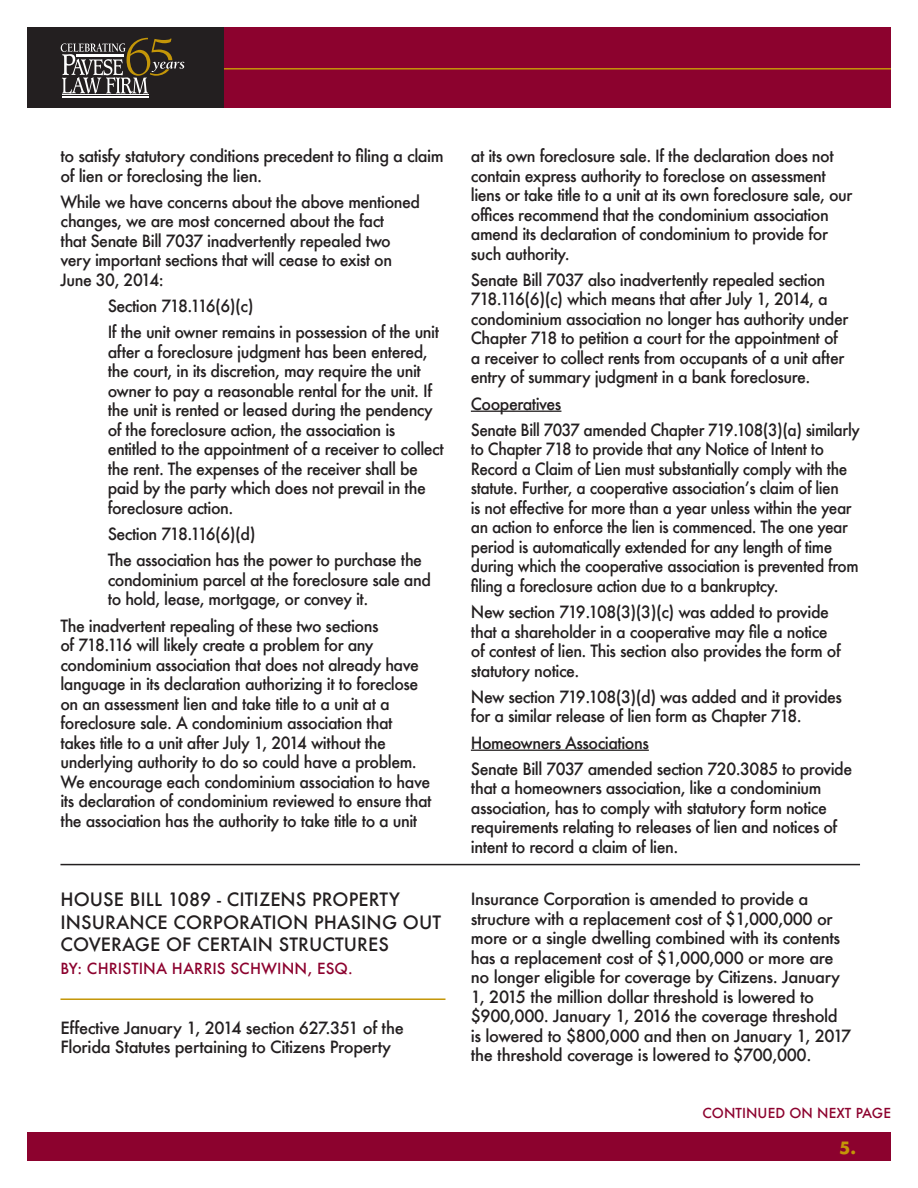
<style>
.page{position:relative;width:918px;height:1188px;background:#fff}
.page>*{position:absolute;margin:0;border:0;box-sizing:border-box;transform-origin:0 0}
.t1{font:500 18px/22.5px "Futura";letter-spacing:.005em;color:#231f20}
.t2{font:500 16.5px/19.5px "Futura";letter-spacing:-.03em;color:#231f20}
.t3{font:500 16.5px/19.5px "Futura";letter-spacing:-.03em;color:#231f20;scale:.94 1}
.t4{font:700 16.5px "Futura";color:#c49608}
.t5{font:500 15px "Futura";letter-spacing:.005em;color:#8c022e}
.t6{font:500 13.5px "Futura";letter-spacing:.005em;color:#8c022e}
</style>
<div class="page">
<div style="left:27px;top:27px;width:864px;height:81px;background:#8c022e"></div>
<hr style="left:132px;top:68px;width:759px;height:2px;background:#c49608">
<div style="left:27px;top:27px;width:197px;height:81px;background:#231f20"></div>
<hr style="left:62px;top:96px;width:87px;height:1px;background:#fff">
<hr style="left:62px;top:95px;width:87px;height:1px;background:#fff">
<svg style="left:61px;top:38px;width:123px;height:56px"></svg>
<div style="left:27px;top:1133px;width:864px;height:28px;background:#8c022e"></div>
<hr style="left:471px;top:411px;width:90px;height:1px;background:#231f20">
<hr style="left:471px;top:750px;width:178px;height:1px;background:#231f20">
<hr style="left:60px;top:864px;width:800px;height:1px;background:#231f20">
<hr style="left:60px;top:998px;width:385px;height:2px;background:#c49608">
<p class="t2" style="left:60px;top:146px;width:385px">to satisfy statutory conditions precedent to filing a claim of lien or foreclosing the lien.</p>
<p class="t2" style="left:60px;top:192px;width:361px">While we have concerns about the above mentioned changes, we are most concerned about the fact<br>that Senate Bill 7037 inadvertently repealed two very important sections that will cease to exist on June 30, 2014:</p>
<p class="t2" style="left:108px;top:293px;width:333px;line-height:26.2px">Section 718.116(6)(c)<br>If the unit owner remains in possession of the unit</p>
<p class="t2" style="left:108px;top:342px;width:338px">after a foreclosure judgment has been entered, the court, in its discretion, may require the unit owner to pay a reasonable rental for the unit. If the unit is rented or leased during the pendency of the foreclosure action, the association is entitled to the appointment of a receiver to collect the rent. The expenses of the receiver shall be paid by the party which does not prevail in the foreclosure action.</p>
<p class="t2" style="left:108px;top:521px;width:316px;line-height:26.2px">Section 718.116(6)(d)<br>The association has the power to purchase the</p>
<p class="t2" style="left:108px;top:570px;width:325px">condominium parcel at the foreclosure sale and to hold, lease, mortgage, or convey it.</p>
<p class="t2" style="left:60px;top:616px;width:373px">The inadvertent repealing of these two sections<br>of 718.116 will likely create a problem for any condominium association that does not already have language in its declaration authorizing it to foreclose on an assessment lien and take title to a unit at a foreclosure sale. A condominium association that takes title to a unit after July 1, 2014 without the underlying authority to do so could have a problem.<br>We encourage each condominium association to have its declaration of condominium reviewed to ensure that the association has the authority to take title to a unit</p>
<p class="t1" style="left:60px;top:888px;width:382px">House Bill 1089 - Citizens Property<br>I nsurance Corporation Phasing Out<br>Coverage of Certain Structures</p>
<p class="t5" style="left:60px;top:958px;width:181px">By: Ch ristina Harris Sch</p>
<p class="t5" style="left:261px;top:958px;width:93px">winn, Esq.</p>
<p class="t2" style="left:60px;top:1018px;width:345px">Effective January 1, 2014 section 627.351 of the<br>Florida Statutes pertaining to Citizens Property</p>
<p class="t2" style="left:471px;top:146px;width:383px">at its own foreclosure sale. If the declaration does not contain express authority to foreclose on assessment liens or take title to a unit at its own foreclosure sale, our offices recommend that the condominium association amend its declaration of condominium to provide for such authority.</p>
<p class="t2" style="left:471px;top:270px;width:379px">Senate Bill 7037 also inadvertently repealed section 718.116(6)(c) which means that after July 1, 2014, a condominium association no longer has authority under Chapter 718 to petition a court for the appointment of a receiver to collect rents from occupants of a unit after entry of summary judgment in a bank foreclosure.</p>
<p class="t2" style="left:471px;top:390px;width:391px;line-height:26.2px">Cooperatives<br>Senate Bill 7037 amended Chapter 719.108(3)(a) similarly</p>
<p class="t3" style="left:471px;top:439px;width:414px">to Chapter 718 to provide that any N otice of I ntent to Record a Claim of Lien must substantially comply with the statute. Further, a cooperative association’s claim of lien<br>is not effective for more than a year unless within the year an action to enforce the lien is commenced. The one year period is automatically extended for any length of time during which the cooperative association is prevented from filing a foreclosure action due to a bankruptcy.</p>
<p class="t2" style="left:471px;top:602px;width:371px">N ew section 719.108(3)(3)(c) was added to provide that a shareholder in a cooperative may file a notice of contest of lien. This section also provides the form of statutory notice.</p>
<p class="t2" style="left:471px;top:687px;width:373px">N ew section 719.108(3)(d) was added and it provides for a similar release of lien form as Chapter 718.</p>
<p class="t2" style="left:471px;top:729px;width:383px;line-height:26.2px">Homeowners Associations<br>Senate Bill 7037 amended section 720.3085 to provide</p>
<p class="t2" style="left:471px;top:778px;width:368px">that a homeowners association, like a condominium association, has to comply with statutory form notice requirements relating to releases of lien and notices of intent to record a claim of lien.</p>
<p class="t2" style="left:471px;top:889px;width:382px">I nsurance Corporation is amended to provide a structure with a replacement cost of $1,000,000 or more or a single dwelling combined with its contents has a replacement cost of $1,000,000 or more are no longer eligible for coverage by Citizens. January 1, 2015 the million dollar threshold is lowered to $900,000. January 1, 2016 the coverage threshold is lowered to $800,000 and then on January 1, 2017 the threshold coverage is lowered to $700,000.</p>
<p class="t6" style="left:703px;top:1104px;width:20px">CONTINUED</p>
<p class="t6" style="left:789px;top:1104px;width:103px">on next page</p>
<p class="t4" style="left:839px;top:1137px;width:19px">5.</p>
</div>
